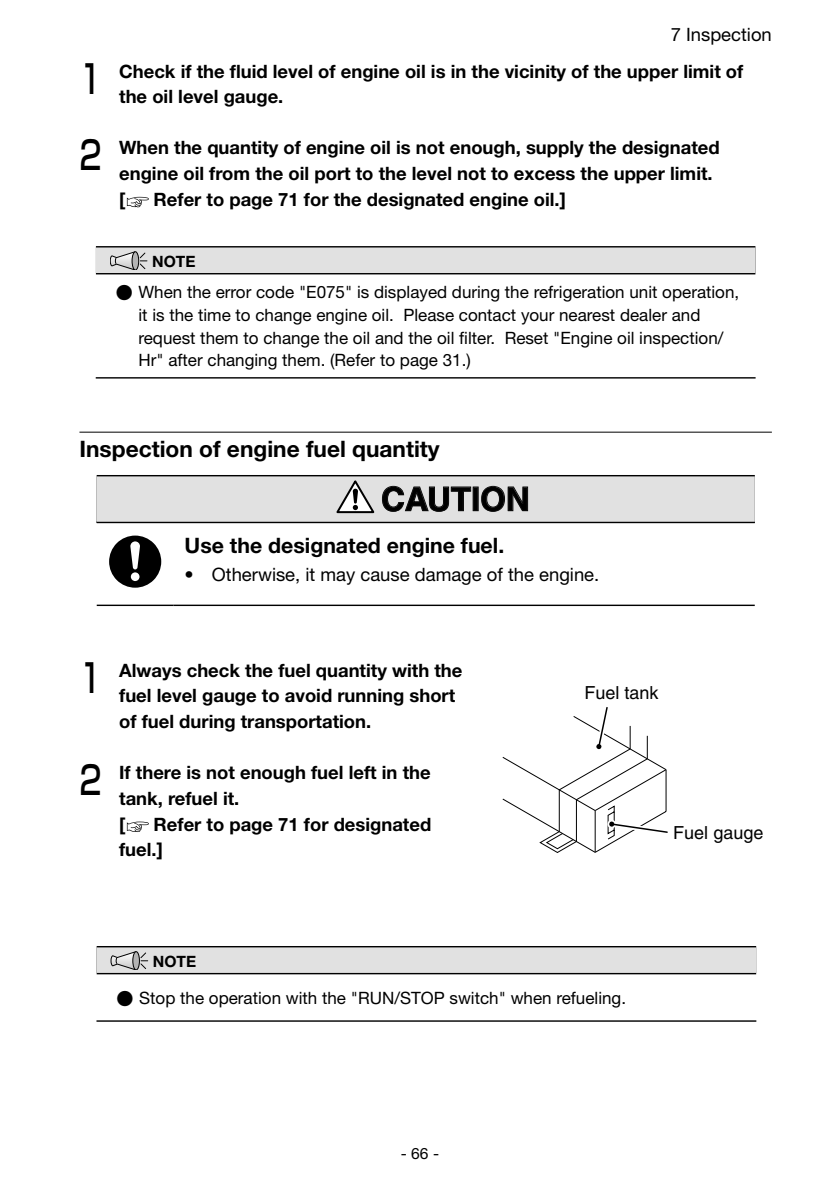
<style>
.page{position:relative;width:840px;height:1191px;background:#fff}
.page>*{position:absolute;margin:0;border:0;box-sizing:border-box;transform-origin:0 0}
.t1{font:700 33px "Helvetica";color:#000}
.t2{font:700 22.6px "Helvetica Neue LT Std";color:#000}
.t3{font:700 21.2px "Helvetica Neue LT Std";color:#000}
.t4{font:700 18.4px/25.8px "Helvetica Neue LT Std";color:#000}
.t5{font:18.4px "Helvetica Neue LT Std";color:#000}
.t6{font:18px "Helvetica";color:#000}
.t7{font:17px/22.6px "Helvetica Neue LT Std";color:#000}
.t8{font:700 15.6px "Helvetica Neue LT Std";color:#000}
.t9{font:15.6px "Helvetica Neue LT Std";color:#000}
.s1{font-weight:400}
.s2{font-family:"Shin Go Pro";font-weight:500;font-size:39px}
.s3{font-family:"Koz Go Pro";font-weight:500}
</style>
<div class="page">
<hr style="left:79px;top:432px;width:692px;height:1px;background:#000">
<svg style="left:127px;top:197px;width:22px;height:10px"></svg>
<hr style="left:96px;top:377px;width:659px;height:1px;background:#000">
<div style="left:96px;top:246px;width:659px;height:28px;background:#0d0d0d"></div>
<div style="left:96px;top:247px;width:659px;height:26px;background:#e1e1e1"></div>
<svg style="left:110px;top:251px;width:37px;height:18px"></svg>
<hr style="left:97px;top:604px;width:76px;height:2px;background:#000">
<hr style="left:173px;top:604px;width:581px;height:2px;background:#000">
<hr style="left:96px;top:521px;width:77px;height:2px;background:#000">
<div style="left:97px;top:475px;width:657px;height:48px;background:#000"></div>
<div style="left:97px;top:476px;width:657px;height:46px;background:#e1e1e1"></div>
<svg style="left:336px;top:480px;width:39px;height:34px"></svg>
<svg style="left:109px;top:535px;width:52px;height:52px"></svg>
<svg style="left:127px;top:821px;width:22px;height:11px"></svg>
<hr style="left:96px;top:1020px;width:660px;height:1px;background:#000">
<div style="left:97px;top:946px;width:658px;height:28px;background:#000"></div>
<div style="left:97px;top:947px;width:658px;height:26px;background:#e1e1e1"></div>
<svg style="left:111px;top:951px;width:37px;height:18px"></svg>
<svg style="left:502px;top:707px;width:166px;height:146px"></svg>
<p class="t4" style="left:79px;top:16px;width:693px;line-height:36.2px;text-indent:591px"><span class="s1">7 Inspection<br></span><span class="s2">1</span> Check if the fluid level of engine oil is in the vicinity of the upper limit of</p>
<p class="t4" style="left:119px;top:83px;width:166px">the oil level gauge.</p>
<p class="t4" style="left:119px;top:134px;width:601px;text-indent:-40px"><span class="s2">2</span> When the quantity of engine oil is not enough, supply the designated engine oil from the oil port to the level not to excess the upper limit. [</p>
<p class="t4" style="left:153px;top:186px;width:413px">Refer to page 71 for the designated engine oil.]</p>
<p class="t8" style="left:152px;top:251px;width:45px">NOTE</p>
<p class="t7" style="left:138px;top:281px;width:602px;text-indent:-23px"><span class="s3">●</span> When the error code "E075" is displayed during the refrigeration unit operation, it is the time to change engine oil. Please contact your nearest dealer and request them to change the oil and the oil filter. Reset "Engine oil inspection/ Hr" after changing them. (Refer to page 31.)</p>
<p class="t2" style="left:79px;top:435px;width:361px">Inspection of engine fuel quantity</p>
<h1 class="t1" style="left:381px;top:479px;width:150px">CAUTION</h1>
<p class="t3" style="left:184px;top:532px;width:321px">Use the designated engine fuel.</p>
<p class="t5" style="left:184px;top:563px;width:416px">• Otherwise, it may cause damage of the engine.</p>
<p class="t4" style="left:119px;top:657px;width:344px;text-indent:-40px"><span class="s2">1</span> Always check the fuel quantity with the fuel level gauge to avoid running short of fuel during transportation.</p>
<p class="t4" style="left:119px;top:759px;width:313px;text-indent:-40px"><span class="s2">2</span> If there is not enough fuel left in the tank, refuel it.<br>[</p>
<p class="t4" style="left:119px;top:811px;width:313px;line-height:25px;text-indent:34px">Refer to page 71 for designated fuel.]</p>
<p class="t6" style="left:584px;top:682px;width:76px">Fuel tank</p>
<p class="t6" style="left:673px;top:822px;width:92px">Fuel gauge</p>
<p class="t8" style="left:153px;top:951px;width:45px">NOTE</p>
<p class="t7" style="left:116px;top:986px;width:510px"><span class="s3">●</span> Stop the operation with the "RUN/STOP switch" when refueling.</p>
<p class="t9" style="left:400px;top:1143px;width:40px">- 66 -</p>
</div>
